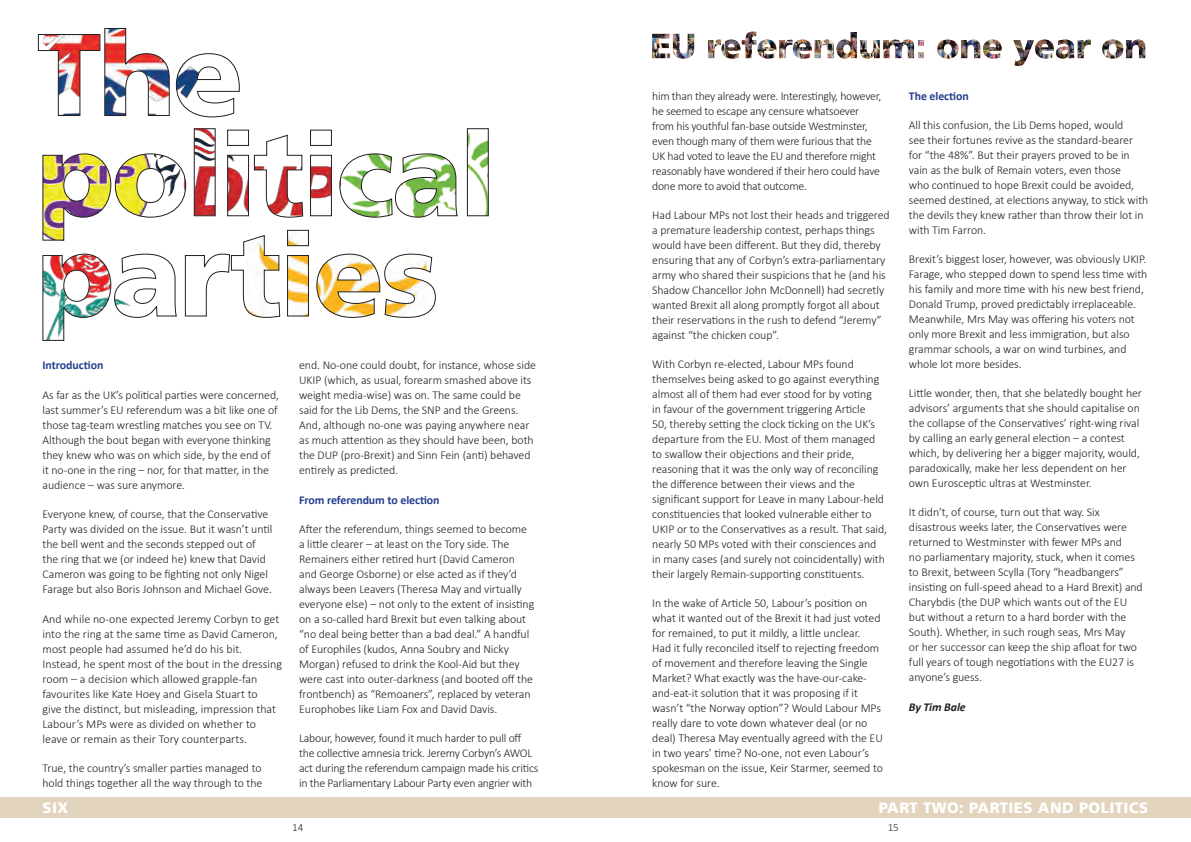
<style>
.page{position:relative;width:1191px;height:842px;background:#fff}
.page>*{position:absolute;margin:0;border:0;box-sizing:border-box;transform-origin:0 0}
.t1{font:900 15px "Frutiger";letter-spacing:.025em;color:#fff}
.t2{font:300 12px/15px "Calibri";letter-spacing:-.005em;color:#231f20}
.t3{font:700 12px "Calibri";letter-spacing:-.005em;color:#253f8e}
.t4{font:italic 700 12px "Calibri";letter-spacing:-.005em;color:#231f20}
.t5{font:300 11px "Calibri";color:#231f20}
</style>
<div class="page">
<div style="left:0;top:797px;width:1191px;height:20px;background:#e3d4bd"></div>
<img style="left:652px;top:32px;width:272px;height:27px">
<img style="left:937px;top:40px;width:208px;height:26px">
<svg style="left:42px;top:241px;width:394px;height:100px"></svg>
<svg style="left:42px;top:128px;width:447px;height:113px"></svg>
<svg style="left:38px;top:28px;width:202px;height:90px"></svg>
<p class="t3" style="left:43px;top:358px;width:62px">Introduction</p>
<p class="t2" style="left:42px;top:386px;width:238px">As far as the UK’s political parties were concerned, last summer’s EU referendum was a bit like one of those tag-team wrestling matches you see on TV.<br>Although the bout began with everyone thinking they knew who was on which side, by the end of it no-one in the ring – nor, for that matter, in the audience – was sure anymore.</p>
<p class="t2" style="left:42px;top:506px;width:231px">Everyone knew, of course, that the Conservative Party was divided on the issue. But it wasn’t until the bell went and the seconds stepped out of the ring that we (or indeed he) knew that David Cameron was going to be fighting not only Nigel Farage but also Boris Johnson and Michael Gove.</p>
<p class="t2" style="left:43px;top:610px;width:241px">And while no-one expected Jeremy Corbyn to get into the ring at the same time as David Cameron, most people had assumed he’d do his bit.<br>Instead, he spent most of the bout in the dressing room – a decision which allowed grapple-fan favourites like Kate Hoey and Gisela Stuart to<br>give the distinct, but misleading, impression that Labour’s MPs were as divided on whether to leave or remain as their Tory counterparts.</p>
<p class="t2" style="left:43px;top:760px;width:221px">True, the country’s smaller parties managed to hold things together all the way through to the</p>
<p class="t1" style="left:43px;top:798px;width:27px">SIX</p>
<p class="t2" style="left:299px;top:357px;width:238px">end. No-one could doubt, for instance, whose side UKIP (which, as usual, forearm smashed above its weight media-wise) was on. The same could be said for the Lib Dems, the SNP and the Greens.<br>And, although no-one was paying anywhere near as much attention as they should have been, both the DUP (pro-Brexit) and Sinn Fein (anti) behaved entirely as predicted.</p>
<p class="t3" style="left:299px;top:492px;width:142px">From referendum to election</p>
<p class="t2" style="left:299px;top:521px;width:237px">After the referendum, things seemed to become a little clearer – at least on the Tory side. The Remainers either retired hurt (David Cameron and George Osborne) or else acted as if they’d always been Leavers (Theresa May and virtually everyone else) – not only to the extent of insisting on a so-called hard Brexit but even talking about “no deal being better than a bad deal.” A handful of Europhiles (kudos, Anna Soubry and Nicky Morgan) refused to drink the Kool-Aid but they were cast into outer-darkness (and booted off the frontbench) as “Remoaners”, replaced by veteran Europhobes like Liam Fox and David Davis.</p>
<p class="t2" style="left:299px;top:730px;width:241px">Labour, however, found it much harder to pull off the collective amnesia trick. Jeremy Corbyn’s AWOL act during the referendum campaign made his critics in the Parliamentary Labour Party even angrier with</p>
<p class="t2" style="left:652px;top:88px;width:231px">him than they already were. Interestingly, however, he seemed to escape any censure whatsoever from his youthful fan-base outside Westminster, even though many of them were furious that the UK had voted to leave the EU and therefore might reasonably have wondered if their hero could have done more to avoid that outcome.</p>
<p class="t2" style="left:652px;top:207px;width:239px">Had Labour MPs not lost their heads and triggered a premature leadership contest, perhaps things would have been different. But they did, thereby ensuring that any of Corbyn’s extra-parliamentary army who shared their suspicions that he (and his Shadow Chancellor John McDonnell) had secretly wanted Brexit all along promptly forgot all about their reservations in the rush to defend “Jeremy” against “the chicken coup”.</p>
<p class="t2" style="left:652px;top:356px;width:236px">With Corbyn re-elected, Labour MPs found themselves being asked to go against everything almost all of them had ever stood for by voting<br>in favour of the government triggering Article<br>50, thereby setting the clock ticking on the UK’s departure from the EU. Most of them managed to swallow their objections and their pride, reasoning that it was the only way of reconciling the difference between their views and the significant support for Leave in many Labour-held constituencies that looked vulnerable either to UKIP or to the Conservatives as a result. That said, nearly 50 MPs voted with their consciences and in many cases (and surely not coincidentally) with their largely Remain-supporting constituents.</p>
<p class="t2" style="left:652px;top:595px;width:232px">In the wake of Article 50, Labour’s position on what it wanted out of the Brexit it had just voted for remained, to put it mildly, a little unclear.<br>Had it fully reconciled itself to rejecting freedom of movement and therefore leaving the Single Market? What exactly was the have-our-cake&shy;and-eat-it solution that it was proposing if it wasn’t “the Norway option”? Would Labour MPs really dare to vote down whatever deal (or no deal) Theresa May eventually agreed with the EU in two years’ time? No-one, not even Labour’s spokesman on the issue, Keir Starmer, seemed to know for sure.</p>
<p class="t3" style="left:909px;top:88px;width:61px">The election</p>
<p class="t2" style="left:909px;top:117px;width:241px">All this confusion, the Lib Dems hoped, would<br>see their fortunes revive as the standard-bearer for “the 48%”. But their prayers proved to be in vain as the bulk of Remain voters, even those<br>who continued to hope Brexit could be avoided, seemed destined, at elections anyway, to stick with the devils they knew rather than throw their lot in with Tim Farron.</p>
<p class="t2" style="left:909px;top:251px;width:240px">Brexit’s biggest loser, however, was obviously UKIP.<br>Farage, who stepped down to spend less time with his family and more time with his new best friend, Donald Trump, proved predictably irreplaceable.<br>Meanwhile, Mrs May was offering his voters not only more Brexit and less immigration, but also grammar schools, a war on wind turbines, and whole lot more besides.</p>
<p class="t2" style="left:909px;top:385px;width:235px">Little wonder, then, that she belatedly bought her advisors’ arguments that she should capitalise on the collapse of the Conservatives’ right-wing rival by calling an early general election – a contest which, by delivering her a bigger majority, would, paradoxically, make her less dependent on her own Eurosceptic ultras at Westminster.</p>
<p class="t2" style="left:909px;top:504px;width:235px">It didn’t, of course, turn out that way. Six disastrous weeks later, the Conservatives were returned to Westminster with fewer MPs and<br>no parliamentary majority, stuck, when it comes to Brexit, between Scylla (Tory “headbangers” insisting on full-speed ahead to a Hard Brexit) and Charybdis (the DUP which wants out of the EU but without a return to a hard border with the South). Whether, in such rough seas, Mrs May<br>or her successor can keep the ship afloat for two full years of tough negotiations with the EU27 is anyone’s guess.</p>
<p class="t4" style="left:909px;top:699px;width:58px">By Tim Bale</p>
<p class="t1" style="left:879px;top:798px;width:271px">PART TWO: PARTIES AND POLITICS</p>
<p class="t5" style="left:292px;top:821px;width:13px">14</p>
<p class="t5" style="left:887px;top:821px;width:13px">15</p>
</div>
